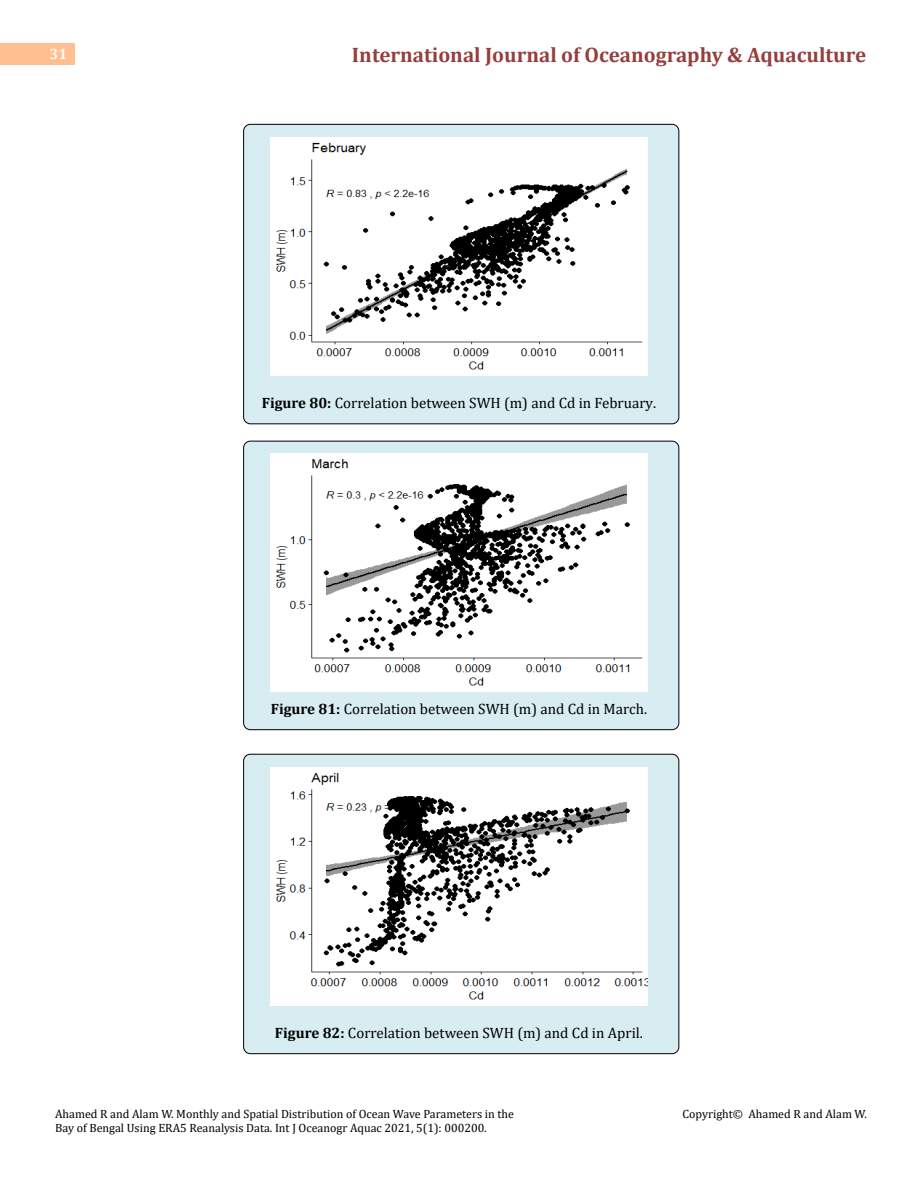
<style>
.page{position:relative;width:918px;height:1188px;background:#fff}
.page>*{position:absolute;margin:0;border:0;box-sizing:border-box;transform-origin:0 0}
.t1{font:700 21px "Cambria";color:#953f3c}
.t2{font:15px "Cambria";color:#000}
.t3{font:700 15px "Cambria";color:#fff}
.t4{font:12px/14.4px "Cambria";color:#000}
.s1{font-weight:700}
</style>
<div class="page">
<div style="left:0;top:43px;width:75px;height:21px;background:#ffbf91"></div>
<div style="left:244px;top:754px;width:435px;height:300px;background:#d8edf2;border-radius:7px"></div>
<div style="left:243px;top:754px;width:436px;height:300px;border:1px solid #000;border-radius:7px"></div>
<div style="left:244px;top:441px;width:435px;height:289px;background:#d8edf2;border-radius:7px"></div>
<div style="left:243px;top:441px;width:436px;height:289px;border:1px solid #000;border-radius:7px"></div>
<div style="left:244px;top:124px;width:435px;height:300px;background:#d8edf2;border-radius:7px"></div>
<div style="left:243px;top:124px;width:436px;height:300px;border:1px solid #000;border-radius:7px"></div>
<img style="left:270px;top:138px;width:378px;height:237px">
<img style="left:270px;top:454px;width:378px;height:237px">
<img style="left:270px;top:768px;width:378px;height:237px">
<p class="t3" style="left:50px;top:44px;width:19px">31</p>
<h1 class="t1" style="left:352px;top:40px;width:516px">International Journal of Oceanography &amp; Aquaculture</h1>
<p class="t2" style="left:262px;top:394px;width:396px"><span class="s1">Figure 80:</span> Correlation between SWH (m) and Cd in February.</p>
<p class="t2" style="left:271px;top:700px;width:378px"><span class="s1">Figure 81:</span> Correlation between SWH (m) and Cd in March.</p>
<p class="t2" style="left:275px;top:1024px;width:370px"><span class="s1">Figure 82:</span> Correlation between SWH (m) and Cd in April.</p>
<p class="t4" style="left:55px;top:1106px;width:460px">Ahamed R and Alam W. Monthly and Spatial Distribution of Ocean Wave Parameters in the<br>Bay of Bengal Using ERA5 Reanalysis Data. Int J Oceanogr Aquac 2021, 5(1): 000200.</p>
<p class="t4" style="left:682px;top:1106px;width:186px">Copyright© Ahamed R and Alam W.</p>
</div>
